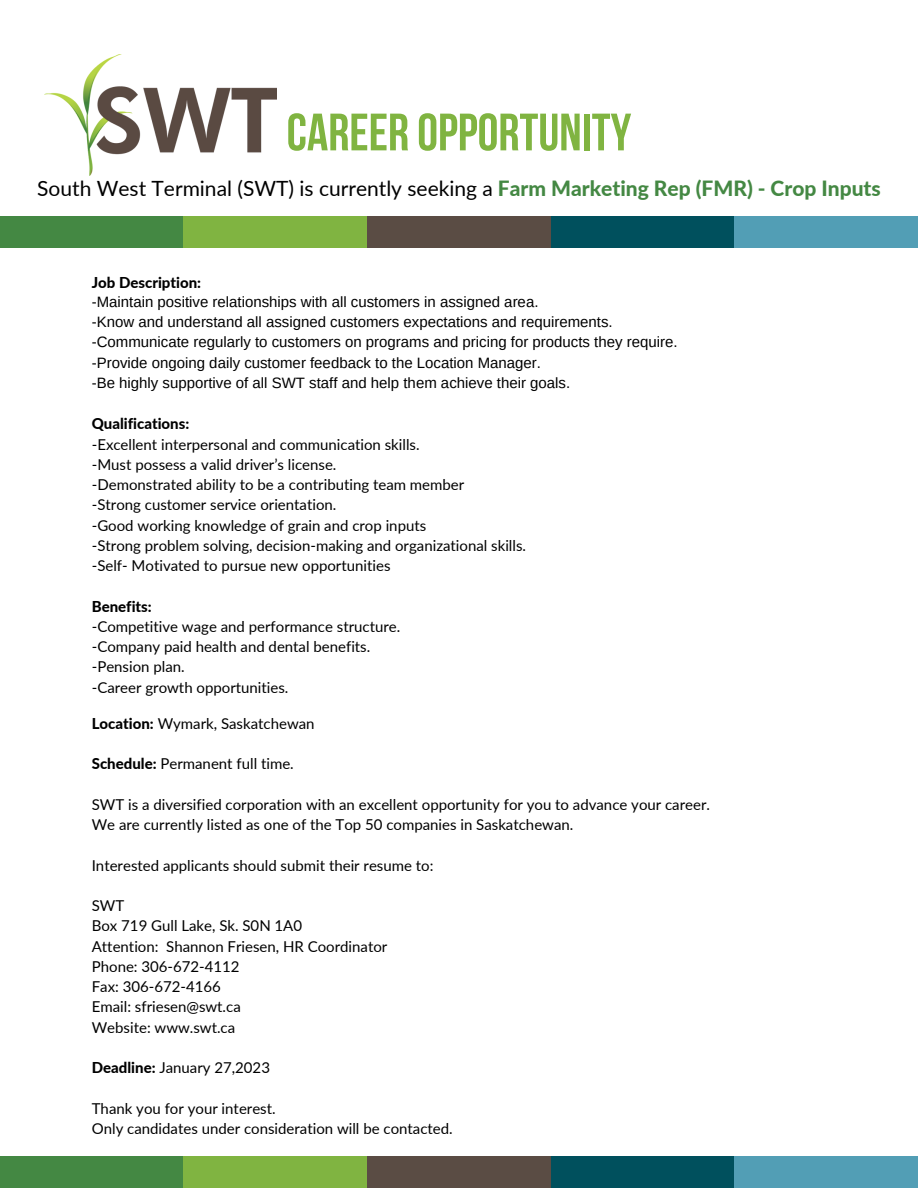
<style>
.page{position:relative;width:918px;height:1188px;background:#fff}
.page>*{position:absolute;margin:0;border:0;box-sizing:border-box;transform-origin:0 0}
.t1{font:52.5px "Bebas Neue Cyrillic";color:#80b441}
.t2{font:21px "Lato";color:#000}
.t3{font:15px/20.2px "Lato";color:#000}
.t4{font:15px/20.2px "Arimo";color:#000}
.t5{font:800 15px "Lato";color:#000}
.s1{font-weight:800;color:#448843}
.s2{font-weight:800}
</style>
<div class="page">
<div style="left:0;top:216px;width:184px;height:32px;background:#448843"></div>
<div style="left:184px;top:216px;width:183px;height:32px;background:#80b441"></div>
<div style="left:367px;top:216px;width:184px;height:32px;background:#5a4c44"></div>
<div style="left:551px;top:216px;width:183px;height:32px;background:#00505d"></div>
<div style="left:734px;top:216px;width:184px;height:32px;background:#529eb5"></div>
<div style="left:0;top:1156px;width:184px;height:31px;background:#448843"></div>
<div style="left:184px;top:1156px;width:183px;height:31px;background:#80b441"></div>
<div style="left:367px;top:1156px;width:184px;height:31px;background:#5a4c44"></div>
<div style="left:551px;top:1156px;width:183px;height:31px;background:#00505d"></div>
<div style="left:734px;top:1156px;width:184px;height:31px;background:#529eb5"></div>
<img style="left:45px;top:54px;width:231px;height:122px">
<h1 class="t1" style="left:287px;top:111px;width:346px">CAREER OPPORTUNITY</h1>
<h2 class="t2" style="left:37px;top:175px;width:845px">South West Terminal (SWT) is currently seeking a <span class="s1">Farm Marketing Rep (FMR) - Crop Inputs</span></h2>
<p class="t5" style="left:92px;top:273px;width:111px">Job Description:</p>
<p class="t4" style="left:92px;top:291px;width:587px">-Maintain positive relationships with all customers in assigned area.<br>-Know and understand all assigned customers expectations and requirements. -Communicate regularly to customers on programs and pricing for products they require. -Provide ongoing daily customer feedback to the Location Manager.<br>-Be highly supportive of all SWT staff and help them achieve their goals.</p>
<p class="t5" style="left:92px;top:415px;width:99px">Qualifications:</p>
<p class="t3" style="left:92px;top:434px;width:436px">-Excellent interpersonal and communication skills.<br>-Must possess a valid driver’s license.<br>-Demonstrated ability to be a contributing team member<br>-Strong customer service orientation.<br>-Good working knowledge of grain and crop inputs<br>-Strong problem solving, decision-making and organizational skills. -Self- Motivated to pursue new opportunities</p>
<p class="t5" style="left:92px;top:597px;width:62px">Benefits:</p>
<p class="t3" style="left:92px;top:616px;width:310px">-Competitive wage and performance structure. -Company paid health and dental benefits. -Pension plan.<br>-Career growth opportunities.</p>
<p class="t3" style="left:92px;top:713px;width:224px"><span class="s2">Location:</span> Wymark, Saskatchewan</p>
<p class="t3" style="left:92px;top:753px;width:204px"><span class="s2">Schedule:</span> Permanent full time.</p>
<p class="t3" style="left:92px;top:794px;width:620px">SWT is a diversified corporation with an excellent opportunity for you to advance your career.<br>We are currently listed as one of the Top 50 companies in Saskatchewan.</p>
<p class="t3" style="left:92px;top:855px;width:343px">Interested applicants should submit their resume to:</p>
<p class="t3" style="left:92px;top:895px;width:297px">SWT<br>Box 719 Gull Lake, Sk. S0N 1A0<br>Attention: Shannon Friesen, HR Coordinator<br>Phone: 306-672-4112<br>Fax: 306-672-4166<br>Email: sfriesen@swt.ca<br>Website: www.swt.ca</p>
<p class="t3" style="left:92px;top:1057px;width:180px"><span class="s2">Deadline:</span> January 27,2023</p>
<p class="t3" style="left:92px;top:1098px;width:362px">Thank you for your interest.<br>Only candidates under consideration will be contacted.</p>
</div>
